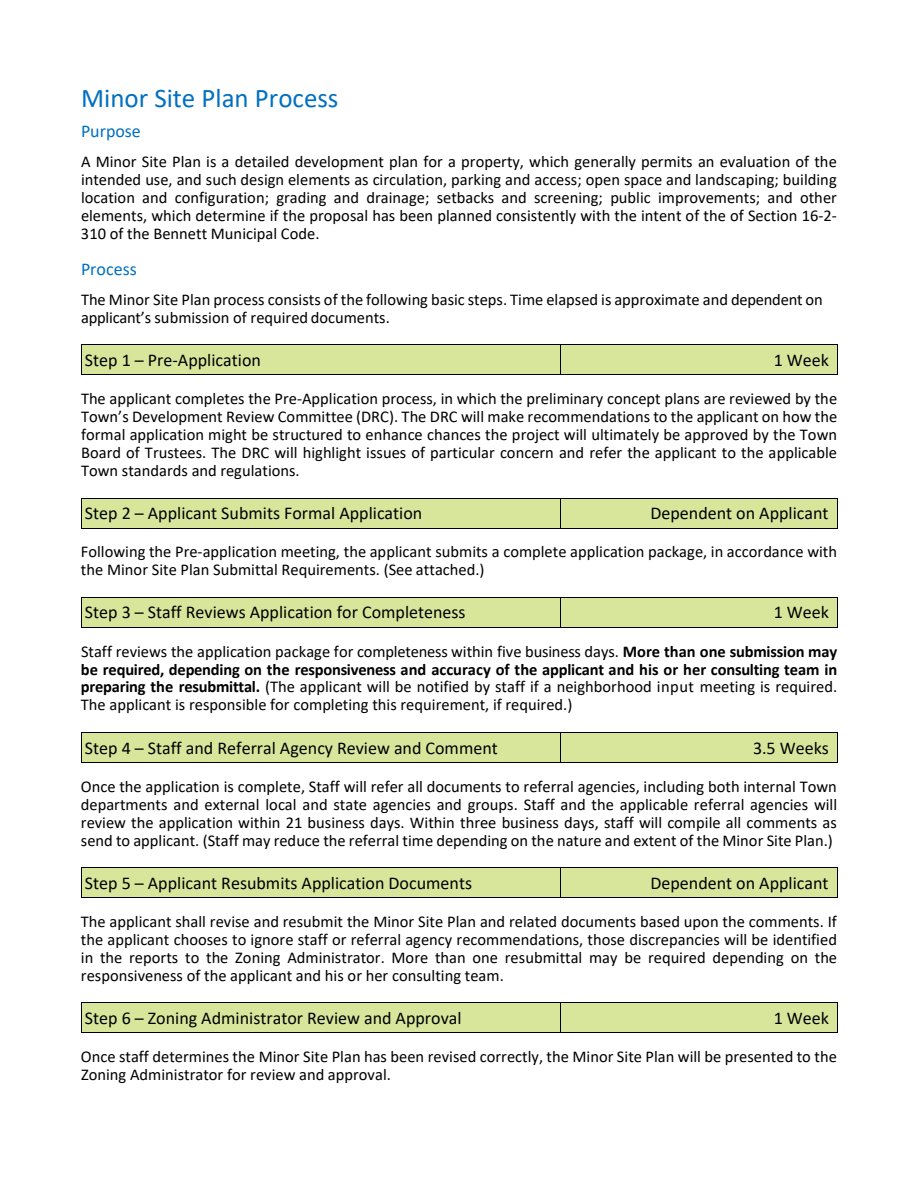
<style>
.page{position:relative;width:918px;height:1188px;background:#fff}
.page>*{position:absolute;margin:0;border:0;box-sizing:border-box;transform-origin:0 0}
.t1{font:27px "Calibri";color:#0070c0}
.t2{font:18px "Calibri";color:#000}
.t3{font:18px "Calibri";color:#0070c0}
.t4{font:16.5px/17.9px "Calibri";color:#000;text-align:justify}
.s1{font-weight:700}
</style>
<div class="page">
<div style="left:82px;top:345px;width:478px;height:30px;background:#d8e69c"></div>
<div style="left:561px;top:345px;width:276px;height:30px;background:#d8e69c"></div>
<hr style="left:82px;top:345px;width:478px;height:1px;background:#000">
<hr style="left:561px;top:345px;width:276px;height:1px;background:#000">
<hr style="left:81px;top:345px;width:1px;height:30px;background:#000">
<hr style="left:82px;top:375px;width:478px;height:1px;background:#000">
<hr style="left:560px;top:345px;width:1px;height:30px;background:#000">
<hr style="left:561px;top:375px;width:276px;height:1px;background:#000">
<hr style="left:837px;top:345px;width:1px;height:30px;background:#000">
<div style="left:82px;top:498px;width:478px;height:30px;background:#d8e69c"></div>
<div style="left:561px;top:498px;width:276px;height:30px;background:#d8e69c"></div>
<hr style="left:82px;top:498px;width:478px;height:1px;background:#000">
<hr style="left:561px;top:498px;width:276px;height:1px;background:#000">
<hr style="left:81px;top:498px;width:1px;height:30px;background:#000">
<hr style="left:82px;top:528px;width:478px;height:1px;background:#000">
<hr style="left:560px;top:498px;width:1px;height:30px;background:#000">
<hr style="left:561px;top:528px;width:276px;height:1px;background:#000">
<hr style="left:837px;top:498px;width:1px;height:30px;background:#000">
<div style="left:82px;top:598px;width:478px;height:29px;background:#d8e69c"></div>
<div style="left:561px;top:598px;width:276px;height:29px;background:#d8e69c"></div>
<hr style="left:82px;top:597px;width:478px;height:1px;background:#000">
<hr style="left:561px;top:597px;width:276px;height:1px;background:#000">
<svg style="left:81px;top:597px;width:1px;height:31px"></svg>
<hr style="left:82px;top:627px;width:478px;height:1px;background:#000">
<svg style="left:560px;top:597px;width:1px;height:31px"></svg>
<hr style="left:561px;top:627px;width:276px;height:1px;background:#000">
<svg style="left:837px;top:597px;width:1px;height:31px"></svg>
<div style="left:82px;top:733px;width:478px;height:29px;background:#d8e69c"></div>
<div style="left:561px;top:733px;width:276px;height:29px;background:#d8e69c"></div>
<hr style="left:82px;top:732px;width:478px;height:1px;background:#000">
<hr style="left:561px;top:732px;width:276px;height:1px;background:#000">
<svg style="left:81px;top:732px;width:1px;height:31px"></svg>
<hr style="left:82px;top:762px;width:478px;height:1px;background:#000">
<svg style="left:560px;top:732px;width:1px;height:31px"></svg>
<hr style="left:561px;top:762px;width:276px;height:1px;background:#000">
<svg style="left:837px;top:732px;width:1px;height:31px"></svg>
<div style="left:82px;top:868px;width:478px;height:29px;background:#d8e69c"></div>
<div style="left:561px;top:868px;width:276px;height:29px;background:#d8e69c"></div>
<hr style="left:82px;top:867px;width:478px;height:1px;background:#000">
<hr style="left:561px;top:867px;width:276px;height:1px;background:#000">
<svg style="left:81px;top:867px;width:1px;height:31px"></svg>
<hr style="left:82px;top:897px;width:478px;height:1px;background:#000">
<svg style="left:560px;top:867px;width:1px;height:31px"></svg>
<hr style="left:561px;top:897px;width:276px;height:1px;background:#000">
<svg style="left:837px;top:867px;width:1px;height:31px"></svg>
<div style="left:82px;top:1003px;width:478px;height:29px;background:#d8e69c"></div>
<div style="left:561px;top:1003px;width:276px;height:29px;background:#d8e69c"></div>
<hr style="left:82px;top:1002px;width:478px;height:1px;background:#000">
<hr style="left:561px;top:1002px;width:276px;height:1px;background:#000">
<svg style="left:81px;top:1002px;width:1px;height:31px"></svg>
<hr style="left:82px;top:1032px;width:478px;height:1px;background:#000">
<svg style="left:560px;top:1002px;width:1px;height:31px"></svg>
<hr style="left:561px;top:1032px;width:276px;height:1px;background:#000">
<svg style="left:837px;top:1002px;width:1px;height:31px"></svg>
<p class="t1" style="left:81px;top:80px;width:259px">Minor Site Plan Process</p>
<p class="t3" style="left:81px;top:119px;width:61px">Purpose</p>
<p class="t4" style="left:81px;top:153px;width:758px">A Minor Site Plan is a detailed development plan for a property, which generally permits an evaluation of the intended use, and such design elements as circulation, parking and access; open space and landscaping; building location and configuration; grading and drainage; setbacks and screening; public improvements; and other elements, which determine if the proposal has been planned consistently with the intent of the of Section 16-2- 310 of the Bennett Municipal Code.</p>
<p class="t3" style="left:81px;top:257px;width:57px">Process</p>
<p class="t4" style="left:81px;top:290px;width:743px">The Minor Site Plan process consists of the following basic steps. Time elapsed is approximate and dependent on applicant’s submission of required documents.</p>
<p class="t2" style="left:85px;top:348px;width:178px">Step 1 – Pre-Application</p>
<p class="t2" style="left:774px;top:348px;width:57px">1 Week</p>
<p class="t4" style="left:81px;top:389px;width:758px">The applicant completes the Pre-Application process, in which the preliminary concept plans are reviewed by the Town’s Development Review Committee (DRC). The DRC will make recommendations to the applicant on how the formal application might be structured to enhance chances the project will ultimately be approved by the Town Board of Trustees. The DRC will highlight issues of particular concern and refer the applicant to the applicable Town standards and regulations.</p>
<p class="t2" style="left:85px;top:501px;width:339px">Step 2 – Applicant Submits Formal Application</p>
<p class="t2" style="left:650px;top:501px;width:180px">Dependent on Applicant</p>
<p class="t4" style="left:81px;top:543px;width:758px">Following the Pre-application meeting, the applicant submits a complete application package, in accordance with the Minor Site Plan Submittal Requirements. (See attached.)</p>
<p class="t2" style="left:85px;top:600px;width:382px">Step 3 – Staff Reviews Application for Completeness</p>
<p class="t2" style="left:774px;top:600px;width:57px">1 Week</p>
<p class="t4" style="left:81px;top:642px;width:758px">Staff reviews the application package for completeness within five business days. <span class="s1">More than one submission may be required, depending on the responsiveness and accuracy of the applicant and his or her consulting team in preparing the resubmittal.</span> (The applicant will be notified by staff if a neighborhood input meeting is required.<br>The applicant is responsible for completing this requirement, if required.)</p>
<p class="t2" style="left:85px;top:735px;width:415px">Step 4 – Staff and Referral Agency Review and Comment</p>
<p class="t2" style="left:753px;top:735px;width:77px">3.5 Weeks</p>
<p class="t4" style="left:81px;top:777px;width:758px">Once the application is complete, Staff will refer all documents to referral agencies, including both internal Town departments and external local and state agencies and groups. Staff and the applicable referral agencies will review the application within 21 business days. Within three business days, staff will compile all comments as send to applicant. (Staff may reduce the referral time depending on the nature and extent of the Minor Site Plan.)</p>
<p class="t2" style="left:85px;top:870px;width:389px">Step 5 – Applicant Resubmits Application Documents</p>
<p class="t2" style="left:650px;top:870px;width:180px">Dependent on Applicant</p>
<p class="t4" style="left:81px;top:912px;width:758px">The applicant shall revise and resubmit the Minor Site Plan and related documents based upon the comments. If the applicant chooses to ignore staff or referral agency recommendations, those discrepancies will be identified in the reports to the Zoning Administrator. More than one resubmittal may be required depending on the responsiveness of the applicant and his or her consulting team.</p>
<p class="t2" style="left:85px;top:1005px;width:378px">Step 6 – Zoning Administrator Review and Approval</p>
<p class="t2" style="left:774px;top:1005px;width:57px">1 Week</p>
<p class="t4" style="left:81px;top:1047px;width:758px">Once staff determines the Minor Site Plan has been revised correctly, the Minor Site Plan will be presented to the<br>Zoning Administrator for review and approval.</p>
</div>
